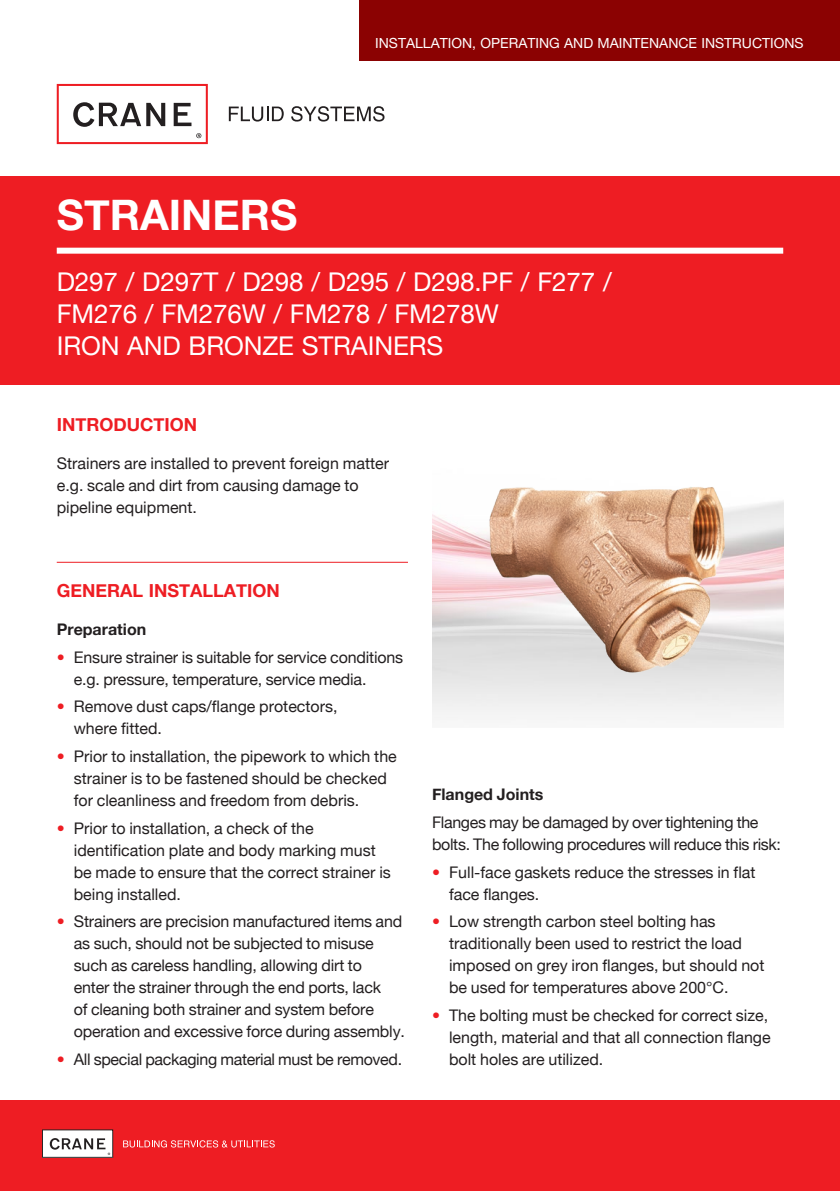
<style>
.page{position:relative;width:840px;height:1191px;background:#fff}
.page>*{position:absolute;margin:0;border:0;box-sizing:border-box;transform-origin:0 0}
.body{font:700 42px "Helvetica Neue";color:#fff}
.body-2{font:26px/32px "Helvetica Neue";letter-spacing:-.005em;color:#fff}
.t1{font:700 18px "Helvetica Neue";color:#ee1d23}
.red_bullets{font:16px/22px "Helvetica Neue";color:#231f20}
.red_bullets-2{font:16px/22px "Helvetica Neue";letter-spacing:-.02em;color:#231f20}
.red_bullets-3{font:700 16px "Helvetica Neue";color:#231f20}
.t2{font:14px "Helvetica Neue";color:#fff}
.s1{color:#ee1d23}
</style>
<div class="page">
<img style="left:432px;top:501px;width:350px;height:217px">
<img style="left:467px;top:487px;width:280px;height:212px">
<div style="left:0;top:1100px;width:839px;height:91px;background:#ee1d23"></div>
<div style="left:359px;top:0;width:480px;height:61px;background:#8b0202"></div>
<svg style="left:229px;top:107px;width:54px;height:15px"></svg>
<svg style="left:291px;top:106px;width:93px;height:16px"></svg>
<svg style="left:57px;top:84px;width:151px;height:60px"></svg>
<svg style="left:42px;top:1129px;width:71px;height:28px;background:#d3cfd0"></svg>
<svg style="left:123px;top:1140px;width:151px;height:7px"></svg>
<div style="left:0;top:176px;width:839px;height:208px;background:#ee1d23"></div>
<div style="left:57px;top:248px;width:725px;height:6px;background:#fff"></div>
<hr style="left:57px;top:562px;width:351px;height:1px;background:#ee1d23">
<p class="body" style="left:57px;top:182px;width:242px">STRAINERS</p>
<p class="t2" style="left:375px;top:35px;width:430px">INSTALLATION, OPERATING AND MAINTENANCE INSTRUCTIONS</p>
<p class="body-2" style="left:57px;top:266px;width:556px">D297 / D297T / D298 / D295 / D298.PF / F277 /<br>FM276 / FM276W / FM278 / FM278W<br>IRON AND BRONZE STRAINERS</p>
<p class="t1" style="left:57px;top:411px;width:142px">INTRODUCTION</p>
<p class="red_bullets" style="left:57px;top:453px;width:334px">Strainers are installed to prevent foreign matter e.g. scale and dirt from causing damage to pipeline equipment.</p>
<p class="t1" style="left:57px;top:576px;width:224px">GENERAL INSTALLATION</p>
<p class="red_bullets-3" style="left:57px;top:616px;width:91px">Preparation</p>
<p class="red_bullets" style="left:74px;top:647px;width:331px;text-indent:-17px"><span class="s1">•</span> Ensure strainer is suitable for service conditions e.g. pressure, temperature, service media.</p>
<p class="red_bullets" style="left:74px;top:696px;width:265px;text-indent:-17px"><span class="s1">•</span> Remove dust caps/flange protectors, where fitted.</p>
<p class="red_bullets" style="left:74px;top:746px;width:324px;text-indent:-17px"><span class="s1">•</span> Prior to installation, the pipework to which the strainer is to be fastened should be checked for cleanliness and freedom from debris.</p>
<p class="red_bullets" style="left:74px;top:818px;width:318px;text-indent:-17px"><span class="s1">•</span> Prior to installation, a check of the identification plate and body marking must be made to ensure that the correct strainer is being installed.</p>
<p class="red_bullets" style="left:74px;top:911px;width:332px;text-indent:-17px"><span class="s1">•</span> Strainers are precision manufactured items and as such, should not be subjected to misuse such as careless handling, allowing dirt to<br>enter the strainer through the end ports, lack<br>of cleaning both strainer and system before operation and excessive force during assembly.</p>
<p class="red_bullets-2" style="left:57px;top:1049px;width:347px"><span class="s1">•</span> All special packaging material must be removed.</p>
<p class="red_bullets-3" style="left:432px;top:782px;width:113px">Flanged Joints</p>
<p class="red_bullets-2" style="left:432px;top:812px;width:350px">Flanges may be damaged by over tightening the bolts. The following procedures will reduce this risk:</p>
<p class="red_bullets" style="left:449px;top:862px;width:308px;text-indent:-17px"><span class="s1">•</span> Full-face gaskets reduce the stresses in flat face flanges.</p>
<p class="red_bullets" style="left:449px;top:911px;width:317px;text-indent:-17px"><span class="s1">•</span> Low strength carbon steel bolting has traditionally been used to restrict the load imposed on grey iron flanges, but should not be used for temperatures above 200°C.</p>
<p class="red_bullets" style="left:449px;top:1005px;width:323px;text-indent:-17px"><span class="s1">•</span> The bolting must be checked for correct size, length, material and that all connection flange bolt holes are utilized.</p>
</div>
